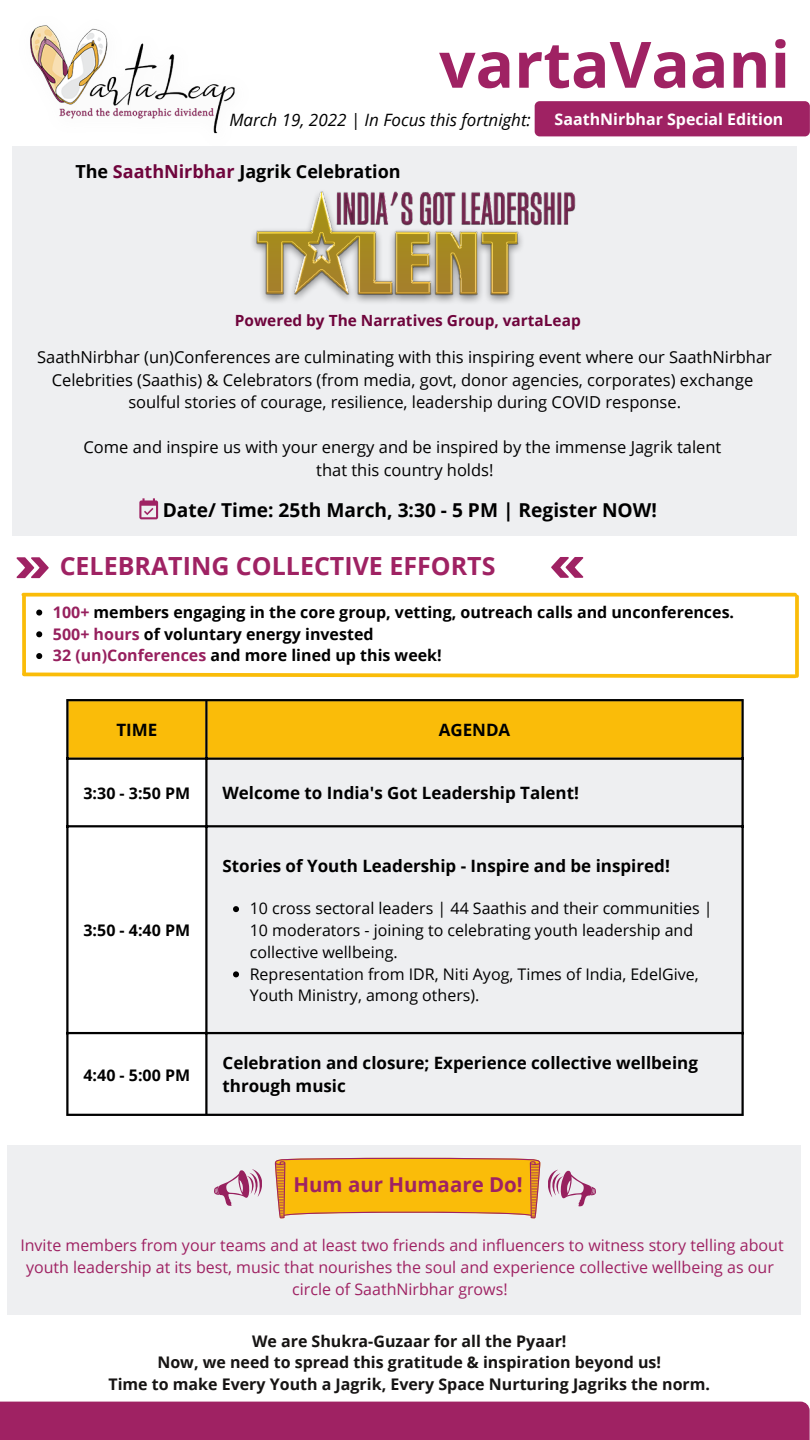
<style>
.page{position:relative;width:810px;height:1440px;background:#fff}
.page>*{position:absolute;margin:0;border:0;box-sizing:border-box;transform-origin:0 0}
.t1{font:700 64px "Open Sans";color:#9f2263}
.t2{font:700 25px "Open Sans";color:#9f2263}
.t3{font:700 20.5px "Open Sans";color:#9f2263}
.t4{font:700 19.2px "Open Sans";color:#000}
.t5{font:700 18px "Open Sans";color:#000}
.t6{font:700 17px/23.2px "Open Sans";color:#000}
.t7{font:italic 17px "Open Sans";color:#000}
.t8{font:16.5px/22.5px "Open Sans";color:#000;text-align:center}
.t9{font:16px/21.8px "Open Sans";color:#000}
.t10{font:16px/21.8px "Open Sans";color:#9f2263;text-align:center}
.t11{font:700 16px "Open Sans";color:#000}
.t12{font:700 16px "Open Sans";color:#161413}
.t13{font:700 16px "Open Sans";color:#fff}
.t14{font:700 15.4px "Open Sans";color:#6f043c}
.s1{color:#6f043c}
.s2{color:#97205e}
</style>
<div class="page">
<img style="left:30px;top:25px;width:167px;height:94px">
<div style="left:535px;top:101px;width:275px;height:35px;background:#9f2263;border-radius:5px"></div>
<div style="left:0;top:1402px;width:810px;height:38px;background:#9f2263"></div>
<div style="left:12px;top:146px;width:785px;height:390px;background:#eeeff1"></div>
<div style="left:7px;top:1145px;width:794px;height:169px;background:#eeeff1"></div>
<img style="left:197px;top:84px;width:382px;height:219px">
<svg style="left:551px;top:557px;width:32px;height:21px"></svg>
<svg style="left:17px;top:557px;width:32px;height:21px"></svg>
<svg style="left:22px;top:672px;width:777px;height:7px"></svg>
<svg style="left:22px;top:597px;width:4px;height:77px"></svg>
<svg style="left:795px;top:597px;width:4px;height:79px"></svg>
<svg style="left:23px;top:593px;width:772px;height:4px;background:#fac324"></svg>
<svg style="left:139px;top:498px;width:19px;height:21px"></svg>
<svg style="left:548px;top:1170px;width:48px;height:36px"></svg>
<svg style="left:214px;top:1169px;width:48px;height:37px"></svg>
<svg style="left:275px;top:1158px;width:265px;height:60px;background:#f3b622"></svg>
<div style="left:69px;top:701px;width:672px;height:57px;background:#fabc09"></div>
<svg style="left:69px;top:827px;width:136px;height:287px"></svg>
<div style="left:208px;top:760px;width:533px;height:354px;background:#eeeff1"></div>
<svg style="left:233px;top:906px;width:6px;height:6px"></svg>
<svg style="left:233px;top:971px;width:6px;height:6px"></svg>
<hr style="left:66px;top:701px;width:3px;height:413px;background:#000">
<hr style="left:205px;top:701px;width:3px;height:413px;background:#000">
<hr style="left:741px;top:701px;width:3px;height:413px;background:#000">
<hr style="left:66px;top:699px;width:678px;height:2px;background:#000">
<hr style="left:66px;top:758px;width:678px;height:2px;background:#000">
<hr style="left:66px;top:825px;width:678px;height:2px;background:#000">
<hr style="left:66px;top:1032px;width:678px;height:2px;background:#000">
<hr style="left:66px;top:1114px;width:678px;height:2px;background:#000">
<svg style="left:36px;top:610px;width:6px;height:6px"></svg>
<svg style="left:36px;top:631px;width:6px;height:6px"></svg>
<svg style="left:36px;top:653px;width:6px;height:6px"></svg>
<p class="t1" style="left:439px;top:19px;width:353px">vartaVaani</p>
<p class="t7" style="left:229px;top:108px;width:303px">March 19, 2022 | In Focus this fortnight:</p>
<p class="t13" style="left:555px;top:108px;width:230px">SaathNirbhar Special Edition</p>
<p class="t5" style="left:75px;top:158px;width:327px">The <span class="s1">SaathNirbhar</span> Jagrik Celebration</p>
<p class="t14" style="left:235px;top:309px;width:347px">Powered by The Narratives Group, vartaLeap</p>
<p class="t8" style="left:37px;top:346px;width:736px">SaathNirbhar (un)Conferences are culminating with this inspiring event where our SaathNirbhar<br>Celebrities (Saathis) &amp; Celebrators (from media, govt, donor agencies, corporates) exchange</p>
<p class="t8" style="left:128px;top:391px;width:554px">soulful stories of courage, resilience, leadership during COVID response.</p>
<p class="t8" style="left:84px;top:436px;width:639px">Come and inspire us with your energy and be inspired by the immense Jagrik talent</p>
<p class="t8" style="left:316px;top:458px;width:179px">that this country holds!</p>
<p class="t4" style="left:163px;top:496px;width:496px">Date/ Time: 25th March, 3:30 - 5 PM | Register NOW!</p>
<p class="t2" style="left:60px;top:548px;width:437px">CELEBRATING COLLECTIVE EFFORTS</p>
<p class="t11" style="left:53px;top:601px;width:683px"><span class="s2">100+</span> members engaging in the core group, vetting, outreach calls and unconferences.</p>
<p class="t11" style="left:53px;top:622px;width:322px"><span class="s2">500+ hours</span> of voluntary energy invested</p>
<p class="t11" style="left:53px;top:644px;width:390px"><span class="s2">32 (un)Conferences</span> and more lined up this week!</p>
<p class="t6" style="left:116px;top:718px;width:43px">TIME</p>
<p class="t6" style="left:439px;top:718px;width:73px">AGENDA</p>
<p class="t11" style="left:84px;top:782px;width:108px">3:30 - 3:50 PM</p>
<p class="t6" style="left:223px;top:781px;width:358px">Welcome to India's Got Leadership Talent!</p>
<p class="t11" style="left:84px;top:919px;width:108px">3:50 - 4:40 PM</p>
<p class="t11" style="left:84px;top:1064px;width:108px">4:40 - 5:00 PM</p>
<p class="t6" style="left:223px;top:853px;width:449px">Stories of Youth Leadership - Inspire and be inspired!</p>
<p class="t9" style="left:250px;top:897px;width:464px">10 cross sectoral leaders | 44 Saathis and their communities |<br>10 moderators - joining to celebrating youth leadership and collective wellbeing.</p>
<p class="t9" style="left:250px;top:963px;width:451px">Representation from IDR, Niti Ayog, Times of India, EdelGive,<br>Youth Ministry, among others).</p>
<p class="t6" style="left:223px;top:1051px;width:477px">Celebration and closure; Experience collective wellbeing through music</p>
<p class="t3" style="left:293px;top:1170px;width:231px">Hum aur Humaare Do!</p>
<p class="t10" style="left:20px;top:1234px;width:765px">Invite members from your teams and at least two friends and influencers to witness story telling about youth leadership at its best, music that nourishes the soul and experience collective wellbeing as our circle of SaathNirbhar grows!</p>
<p class="t12" style="left:252px;top:1330px;width:316px">We are Shukra-Guzaar for all the Pyaar!</p>
<p class="t12" style="left:157px;top:1351px;width:505px">Now, we need to spread this gratitude &amp; inspiration beyond us!</p>
<p class="t12" style="left:108px;top:1373px;width:603px">Time to make Every Youth a Jagrik, Every Space Nurturing Jagriks the norm.</p>
</div>
